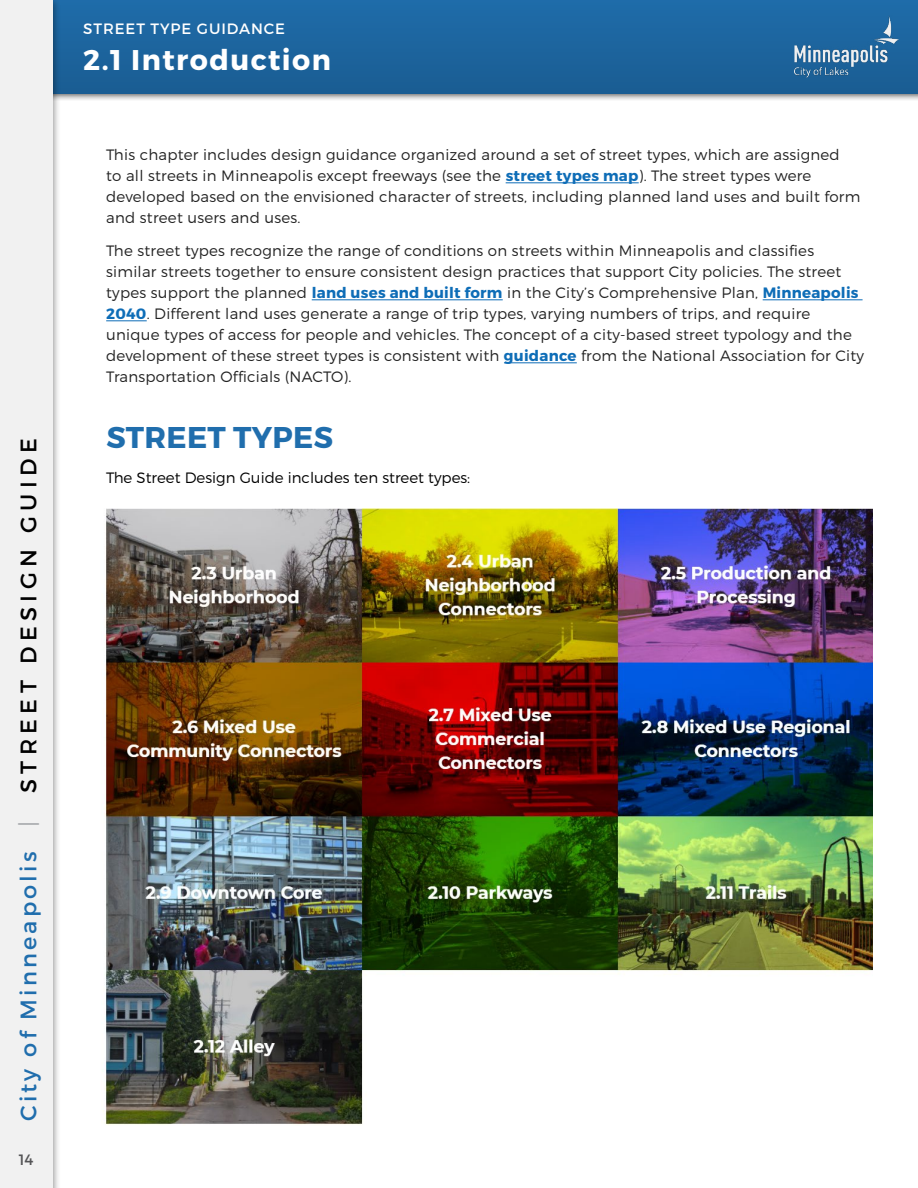
<style>
.page{position:relative;width:918px;height:1188px;background:#fff}
.page>*{position:absolute;margin:0;border:0;box-sizing:border-box;transform-origin:0 0}
.Header_3{font:700 30px "Montserrat";letter-spacing:.01em;color:#206ead}
.Top_White_Header{font:700 28.5px "Montserrat";letter-spacing:.05em;color:#fff}
.t1{font:22.5px "Montserrat";letter-spacing:.19em;color:#206ead}
.t2{font:300 15px/21px "Montserrat";letter-spacing:.015em;color:#222}
.t3{font:300 15px "Montserrat";color:#000}
.Top_White_Header-2{font:15px "Montserrat";letter-spacing:.06em;color:#fff}
.t4{font:15px "Montserrat";color:#545456}
.s1{color:#b2b4b7}
.s2{color:#000}
.s3{font-weight:700;color:#0e6db7}
</style>
<div class="page">
<div style="left:0;top:0;width:918px;height:102px;background:#000;opacity:.69"></div>
<div style="left:0;top:0;width:918px;height:93px;background:#1d659e"></div>
<div style="left:0;top:0;width:61px;height:1188px;background:#000;opacity:.37"></div>
<div style="left:0;top:0;width:52px;height:1188px;background:#f1f1f1"></div>
<img style="left:794px;top:16px;width:105px;height:61px">
<hr style="left:506px;top:182px;width:133px;height:1px;background:#0e6db7">
<hr style="left:312px;top:299px;width:191px;height:1px;background:#0e6db7">
<hr style="left:763px;top:299px;width:100px;height:1px;background:#0e6db7">
<hr style="left:106px;top:320px;width:41px;height:1px;background:#0e6db7">
<hr style="left:504px;top:362px;width:73px;height:1px;background:#0e6db7">
<img style="left:103px;top:509px;width:770px;height:616px">
<h3 class="t1" style="left:15px;top:1121px;width:684px;rotate:-90deg">City of Minneapolis <span class="s1">|</span> <span class="s2">STREET DESIGN GUIDE</span></h3>
<p class="t4" style="left:19px;top:1151px;width:16px">14</p>
<p class="Top_White_Header-2" style="left:83px;top:20px;width:203px">STREET TYPE GUIDANCE</p>
<p class="Top_White_Header" style="left:83px;top:42px;width:249px">2.1 Introduction</p>
<p class="t2" style="left:106px;top:144px;width:756px">This chapter includes design guidance organized around a set of street types, which are assigned<br>to all streets in Minneapolis except freeways (see the <span class="s3">street types map</span>). The street types were developed based on the envisioned character of streets, including planned land uses and built form and street users and uses.</p>
<p class="t2" style="left:106px;top:240px;width:759px">The street types recognize the range of conditions on streets within Minneapolis and classifies similar streets together to ensure consistent design practices that support City policies. The street types support the planned <span class="s3">land uses and built form</span> in the City’s Comprehensive Plan, <span class="s3">Minneapolis 2040</span>. Different land uses generate a range of trip types, varying numbers of trips, and require unique types of access for people and vehicles. The concept of a city-based street typology and the development of these street types is consistent with <span class="s3">guidance</span> from the National Association for City Transportation Officials (NACTO).</p>
<p class="Header_3" style="left:106px;top:419px;width:228px">STREET TYPES</p>
<p class="t3" style="left:106px;top:468px;width:366px">The Street Design Guide includes ten street types:</p>
</div>
